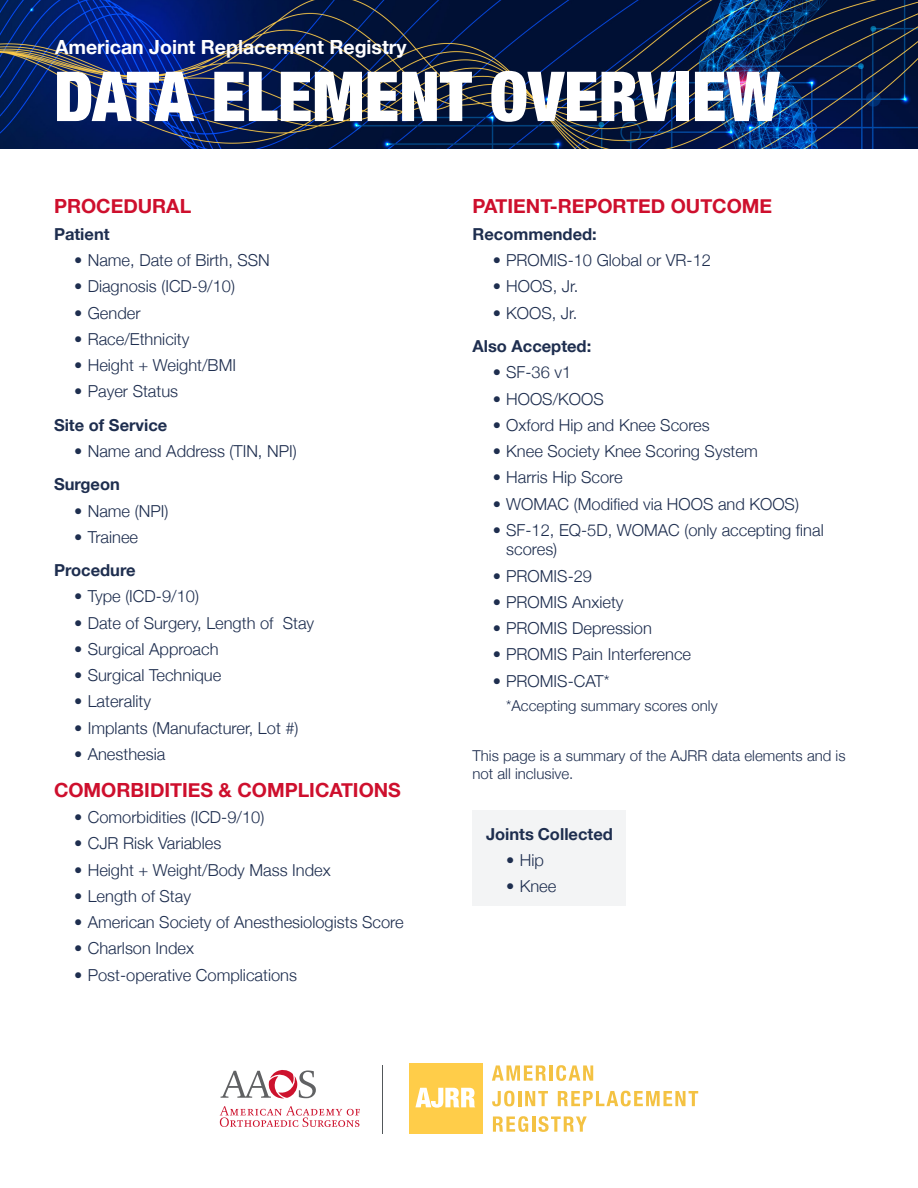
<style>
.page{position:relative;width:918px;height:1188px;background:#fff}
.page>*{position:absolute;margin:0;border:0;box-sizing:border-box;transform-origin:0 0}
.t1{font:900 condensed 69px "Helvetica Neue";color:#fff}
.t2{font:700 19.5px "Helvetica Neue";color:#ce0f2d}
.t3{font:700 19.5px "Helvetica Neue";color:#fff}
.t4{font:300 16.5px/19.5px "Helvetica Neue";color:#1e2e4f}
.t5{font:700 16.5px "Helvetica Neue";color:#1e2e4f}
.t6{font:300 15px/18px "Helvetica Neue";color:#1e2e4f}
</style>
<div class="page">
<img style="left:0;top:0;width:918px;height:148px">
<div style="left:472px;top:810px;width:154px;height:96px;background:#f3f4f5"></div>
<svg style="left:492px;top:1065px;width:54px;height:16px"></svg>
<hr style="left:549px;top:1065px;width:4px;height:16px;background:#f4c243">
<svg style="left:556px;top:1065px;width:37px;height:16px"></svg>
<svg style="left:492px;top:1091px;width:22px;height:15px"></svg>
<hr style="left:518px;top:1091px;width:3px;height:15px;background:#f4c243">
<svg style="left:525px;top:1091px;width:23px;height:15px"></svg>
<svg style="left:558px;top:1091px;width:140px;height:15px"></svg>
<svg style="left:493px;top:1116px;width:35px;height:16px"></svg>
<hr style="left:532px;top:1116px;width:3px;height:16px;background:#f4c243">
<svg style="left:538px;top:1116px;width:49px;height:16px"></svg>
<div style="left:409px;top:1064px;width:73px;height:70px;background:#ffcd49"></div>
<svg style="left:415px;top:1088px;width:60px;height:20px"></svg>
<svg style="left:220px;top:1106px;width:140px;height:21px"></svg>
<svg style="left:221px;top:1070px;width:95px;height:29px"></svg>
<hr style="left:382px;top:1065px;width:1px;height:68px;background:#52575a">
<p class="t3" style="left:55px;top:35px;width:353px">American Joint Replacement Registry</p>
<h1 class="t1" style="left:54px;top:54px;width:728px">DATA ELEMENT OVERVIEW</h1>
<p class="t2" style="left:54px;top:194px;width:139px">PROCEDURAL</p>
<p class="t5" style="left:54px;top:224px;width:57px">Patient</p>
<p class="t4" style="left:74px;top:250px;width:197px">• Name, Date of Birth, SSN</p>
<p class="t4" style="left:74px;top:277px;width:162px">• Diagnosis (ICD-9/10)</p>
<p class="t4" style="left:74px;top:303px;width:68px">• Gender</p>
<p class="t4" style="left:74px;top:329px;width:117px">• Race/Ethnicity</p>
<p class="t4" style="left:74px;top:355px;width:163px">• Height + Weight/BMI</p>
<p class="t4" style="left:74px;top:382px;width:105px">• Payer Status</p>
<p class="t5" style="left:54px;top:415px;width:115px">Site of Service</p>
<p class="t4" style="left:74px;top:441px;width:224px">• Name and Address (TIN, NPI)</p>
<p class="t5" style="left:54px;top:474px;width:67px">Surgeon</p>
<p class="t4" style="left:74px;top:501px;width:96px">• Name (NPI)</p>
<p class="t4" style="left:74px;top:527px;width:65px">• Trainee</p>
<p class="t5" style="left:54px;top:560px;width:83px">Procedure</p>
<p class="t4" style="left:74px;top:586px;width:126px">• Type (ICD-9/10)</p>
<p class="t4" style="left:74px;top:613px;width:242px">• Date of Surgery, Length of Stay</p>
<p class="t4" style="left:74px;top:639px;width:146px">• Surgical Approach</p>
<p class="t4" style="left:74px;top:665px;width:149px">• Surgical Technique</p>
<p class="t4" style="left:74px;top:691px;width:78px">• Laterality</p>
<p class="t4" style="left:74px;top:718px;width:226px">• Implants (Manufacturer, Lot #)</p>
<p class="t4" style="left:74px;top:744px;width:93px">• Anesthesia</p>
<p class="t2" style="left:54px;top:778px;width:348px">COMORBIDITIES &amp; COMPLICATIONS</p>
<p class="t4" style="left:74px;top:807px;width:192px">• Comorbidities (ICD-9/10)</p>
<p class="t4" style="left:74px;top:833px;width:149px">• CJR Risk Variables</p>
<p class="t4" style="left:74px;top:860px;width:258px">• Height + Weight/Body Mass Index</p>
<p class="t4" style="left:74px;top:886px;width:118px">• Length of Stay</p>
<p class="t4" style="left:74px;top:912px;width:331px">• American Society of Anesthesiologists Score</p>
<p class="t4" style="left:74px;top:938px;width:121px">• Charlson Index</p>
<p class="t4" style="left:74px;top:965px;width:224px">• Post-operative Complications</p>
<p class="t2" style="left:472px;top:194px;width:301px">PATIENT-REPORTED OUTCOME</p>
<p class="t5" style="left:472px;top:224px;width:126px">Recommended:</p>
<p class="t4" style="left:493px;top:250px;width:220px">• PROMIS-10 Global or VR-12</p>
<p class="t4" style="left:493px;top:277px;width:87px">• HOOS, Jr.</p>
<p class="t4" style="left:493px;top:303px;width:86px">• KOOS, Jr.</p>
<p class="t5" style="left:472px;top:336px;width:120px">Also Accepted:</p>
<p class="t4" style="left:493px;top:362px;width:80px">• SF-36 v1</p>
<p class="t4" style="left:493px;top:389px;width:112px">• HOOS/KOOS</p>
<p class="t4" style="left:493px;top:415px;width:219px">• Oxford Hip and Knee Scores</p>
<p class="t4" style="left:493px;top:441px;width:267px">• Knee Society Knee Scoring System</p>
<p class="t4" style="left:493px;top:467px;width:131px">• Harris Hip Score</p>
<p class="t4" style="left:493px;top:494px;width:308px">• WOMAC (Modified via HOOS and KOOS)</p>
<p class="t4" style="left:506px;top:520px;width:319px;text-indent:-13px">• SF-12, EQ-5D, WOMAC (only accepting final scores)</p>
<p class="t4" style="left:493px;top:566px;width:101px">• PROMIS-29</p>
<p class="t4" style="left:493px;top:592px;width:132px">• PROMIS Anxiety</p>
<p class="t4" style="left:493px;top:618px;width:161px">• PROMIS Depression</p>
<p class="t4" style="left:493px;top:644px;width:200px">• PROMIS Pain Interference</p>
<p class="t4" style="left:493px;top:671px;width:118px">• PROMIS-CAT*</p>
<p class="t6" style="left:506px;top:697px;width:213px">*Accepting summary scores only</p>
<p class="t6" style="left:472px;top:746px;width:375px">This page is a summary of the AJRR data elements and is not all inclusive.</p>
<p class="t5" style="left:486px;top:823px;width:128px">Joints Collected</p>
<p class="t4" style="left:506px;top:850px;width:39px">• Hip</p>
<p class="t4" style="left:506px;top:876px;width:52px">• Knee</p>
</div>
